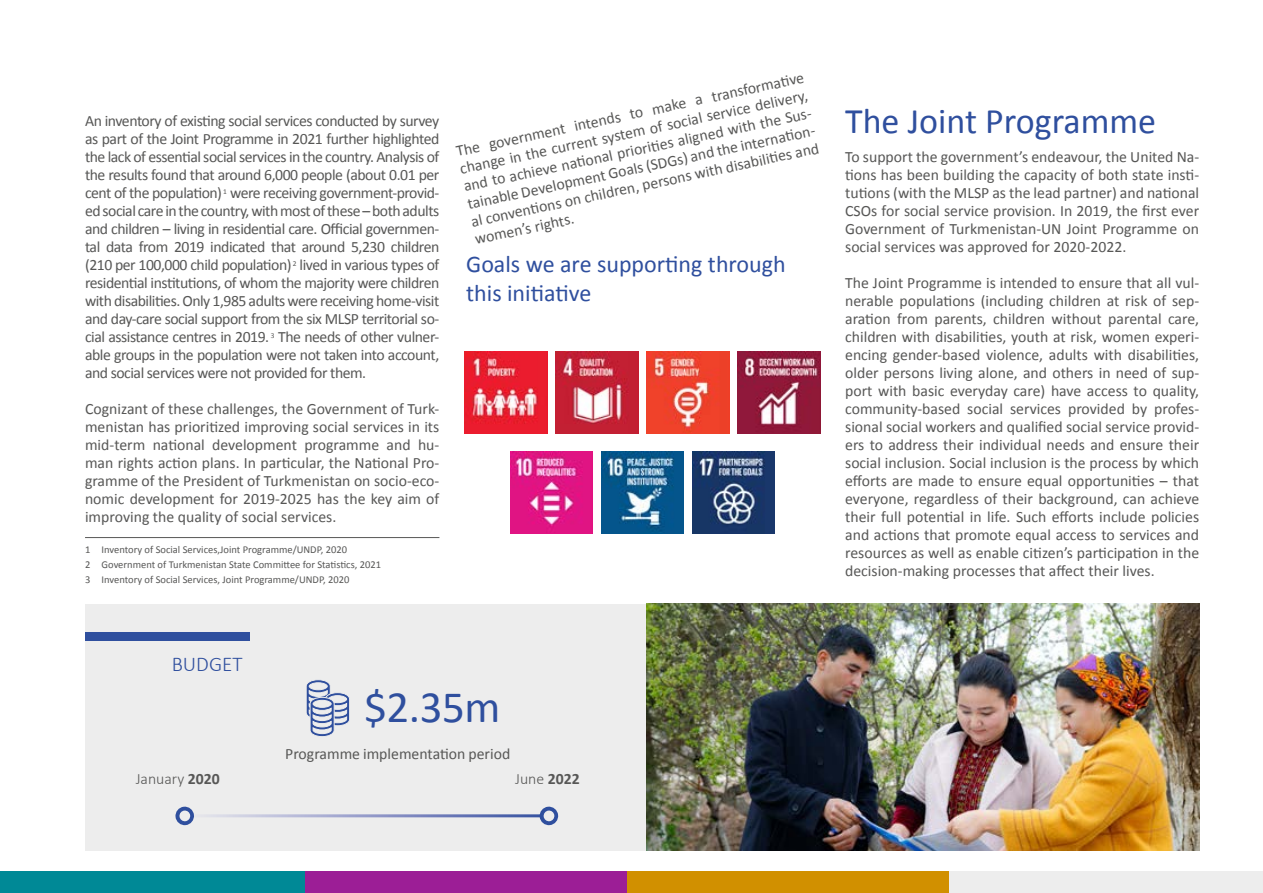
<style>
.page{position:relative;width:1263px;height:893px;background:#fff}
.page>*{position:absolute;margin:0;border:0;box-sizing:border-box;transform-origin:0 0}
.t1{font:45px "Calibri";color:#2f4f9e}
.t2{font:36px "Calibri";color:#2f4f9e}
.t3{font:24px/28.8px "Calibri";color:#2f4f9e}
.t4{font:300 21px "Calibri";color:#2f4f9e}
.t5{font:15.75px/18px "Calibri";color:#575756;text-align:justify}
.t6{font:300 15.75px "Calibri";color:#575756}
.t7{font:10.5px/15px "Calibri";color:#575756}
.s1{font-weight:700}
</style>
<div class="page">
<div style="left:949px;top:872px;width:314px;height:21px;background:#ededed"></div>
<div style="left:627px;top:872px;width:322px;height:21px;background:#d19000"></div>
<div style="left:0;top:872px;width:306px;height:21px;background:#008996"></div>
<div style="left:305px;top:872px;width:322px;height:21px;background:#9c1e96"></div>
<div style="left:85px;top:604px;width:563px;height:246px;background:#ededed"></div>
<div style="left:85px;top:632px;width:165px;height:8px;background:#2f4f9e"></div>
<svg style="left:306px;top:679px;width:44px;height:58px"></svg>
<hr style="left:182px;top:814px;width:369px;height:3px;background:#fff">
<svg style="left:539px;top:806px;width:20px;height:20px"></svg>
<svg style="left:543px;top:810px;width:12px;height:11px"></svg>
<svg style="left:175px;top:806px;width:19px;height:20px"></svg>
<div style="left:179px;top:810px;width:11px;height:11px;background:#ededed;border-radius:50%"></div>
<img style="left:646px;top:604px;width:553px;height:246px">
<hr style="left:85px;top:537px;width:354px;height:1px;background:#575756">
<img style="left:465px;top:352px;width:82px;height:82px">
<img style="left:556px;top:352px;width:82px;height:82px">
<img style="left:647px;top:352px;width:82px;height:82px">
<img style="left:738px;top:352px;width:82px;height:82px">
<img style="left:510px;top:452px;width:83px;height:82px">
<img style="left:601px;top:452px;width:82px;height:82px">
<img style="left:693px;top:452px;width:82px;height:82px">
<p class="t5" style="left:85px;top:111px;width:356px">An inventory of existing social services conducted by survey as part of the Joint Programme in 2021 further highlighted the lack of essential social services in the country. Analysis of the results found that around 6,000 people (about 0.01 per cent of the population) <sup>1</sup> were receiving government-provid&shy;ed social care in the country, with most of these – both adults and children – living in residential care. Official governmen&shy;tal data from 2019 indicated that around 5,230 children (210 per 100,000 child population) <sup>2</sup> lived in various types of residential institutions, of whom the majority were children with disabilities. Only 1,985 adults were receiving home-visit and day-care social support from the six MLSP territorial so&shy;cial assistance centres in 2019. <sup>3</sup> The needs of other vulner&shy;able groups in the population were not taken into account, and social services were not provided for them.</p>
<p class="t5" style="left:85px;top:399px;width:356px">Cognizant of these challenges, the Government of Turk&shy;menistan has prioritized improving social services in its mid-term national development programme and hu&shy;man rights action plans. In particular, the National Pro&shy;gramme of the President of Turkmenistan on socio-eco&shy;nomic development for 2019-2025 has the key aim of improving the quality of social services.</p>
<p class="t7" style="left:85px;top:541px;width:298px">1 Inventory of Social Services,Joint Programme/UNDP, 2020<br>2 Government of Turkmenistan State Committee for Statistics, 2021<br>3 Inventory of Social Services, Joint Programme/UNDP, 2020</p>
<p class="t5" style="left:454px;top:142px;width:360px;text-align:left;rotate:-12deg">The government intends to make a transformati ve change in the current system of social service delivery, and to achieve nati onal prioriti es aligned with the Sus&shy;tainable Development Goals (SDGs) and the internati on&shy;al conventi ons on children, persons with disabiliti es and women’s rights.</p>
<h3 class="t3" style="left:466px;top:248px;width:321px">Goals we are supporting through this initiative</h3>
<h2 class="t2" style="left:845px;top:99px;width:313px">The Joint Programme</h2>
<p class="t5" style="left:845px;top:147px;width:355px">To support the government’s endeavour, the United Na&shy;tions has been building the capacity of both state insti&shy;tutions (with the MLSP as the lead partner) and national CSOs for social service provision. In 2019, the first ever Government of Turkmenistan-UN Joint Programme on social services was approved for 2020-2022.</p>
<p class="t5" style="left:845px;top:273px;width:355px">The Joint Programme is intended to ensure that all vul&shy;nerable populations (including children at risk of sep&shy;aration from parents, children without parental care, children with disabilities, youth at risk, women experi&shy;encing gender-based violence, adults with disabilities, older persons living alone, and others in need of sup&shy;port with basic everyday care) have access to quality, community-based social services provided by profes&shy;sional social workers and qualified social service provid&shy;ers to address their individual needs and ensure their social inclusion. Social inclusion is the process by which efforts are made to ensure equal opportunities – that everyone, regardless of their background, can achieve their full potential in life. Such efforts include policies and actions that promote equal access to services and resources as well as enable citizen’s participation in the decision-making processes that affect their lives.</p>
<h3 class="t4" style="left:172px;top:651px;width:73px">BUDGET</h3>
<h1 class="t1" style="left:364px;top:679px;width:138px">$2.35m</h1>
<p class="t5" style="left:285px;top:744px;width:226px">Programme implementation period</p>
<p class="t6" style="left:136px;top:769px;width:86px">January <span class="s1">2020</span></p>
<p class="t6" style="left:515px;top:769px;width:66px">June <span class="s1">2022</span></p>
</div>
